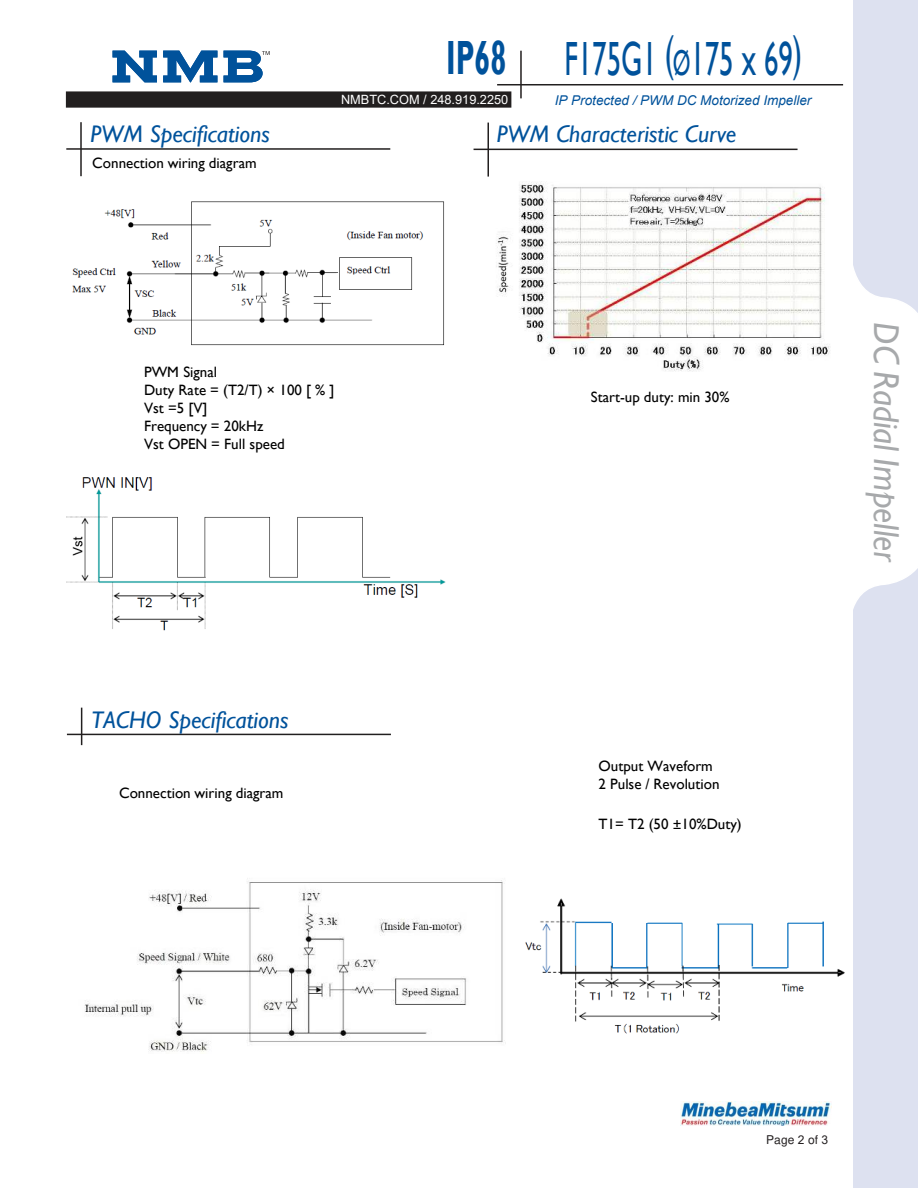
<style>
.page{position:relative;width:918px;height:1188px;background:#fff}
.page>*{position:absolute;margin:0;border:0;box-sizing:border-box;transform-origin:0 0}
.t1{font:48px "Gill Sans";color:#00529b;scale:.6 1}
.t2{font:700 48px "Gill Sans";color:#00529b;scale:.6 1}
.t3{font:italic 36px "Gill Sans";color:#a7a9ab;scale:.95 1}
.t4{font:italic 24px "Gill Sans";color:#00529b}
.t5{font:italic 24px "Gill Sans";color:#00529b}
.t6{font:15px/18px "Gill Sans";color:#000}
.t7{font:italic 13.5px "Arial";color:#00529b}
.t8{font:12.75px "Arial";color:#fff}
.t9{font:12px "Arial";color:#231f20}
.s1{font-style:inherit}
.s2{font-size:36px}
</style>
<div class="page">
<div style="left:67px;top:92px;width:444px;height:15px;background:#221f1f"></div>
<div style="left:66px;top:91px;width:445px;height:17px;border:2px solid #221f1f"></div>
<hr style="left:497px;top:84px;width:346px;height:1px;background:#221f1f">
<hr style="left:520px;top:51px;width:2px;height:47px;background:#221f1f">
<hr style="left:66px;top:148px;width:324px;height:2px;background:#221f1f">
<hr style="left:80px;top:122px;width:2px;height:54px;background:#221f1f">
<svg style="left:112px;top:50px;width:158px;height:32px"></svg>
<div style="left:853px;top:0;width:65px;height:1188px;background:#dde1f0"></div>
<svg style="left:853px;top:266px;width:65px;height:343px"></svg>
<hr style="left:474px;top:149px;width:324px;height:1px;background:#221f1f">
<hr style="left:487px;top:123px;width:2px;height:54px;background:#221f1f">
<hr style="left:67px;top:734px;width:324px;height:1px;background:#221f1f">
<hr style="left:81px;top:708px;width:1px;height:37px;background:#221f1f">
<img style="left:72px;top:201px;width:372px;height:145px">
<img style="left:66px;top:477px;width:380px;height:154px">
<img style="left:525px;top:898px;width:320px;height:136px">
<img style="left:84px;top:878px;width:422px;height:174px">
<img style="left:496px;top:182px;width:334px;height:190px">
<img style="left:680px;top:1101px;width:151px;height:25px">
<h3 class="t4" style="left:91px;top:120px;width:181px"><span class="s1">PWM</span> Specifications</h3>
<p class="t6" style="left:92px;top:154px;width:166px">Connection wiring diagram</p>
<h1 class="t2" style="left:446px;top:29px;width:102px">IP68</h1>
<p class="t8" style="left:341px;top:90px;width:169px">NMBTC.COM / 248.919.2250</p>
<h1 class="t1" style="left:564px;top:31px;width:398px">F175G1 (<span class="s2">Ø</span>175 x 69)</h1>
<p class="t7" style="left:555px;top:92px;width:258px">IP Protected / PWM DC Motorized Impeller</p>
<h3 class="t5" style="left:497px;top:120px;width:241px">PWM Characteristic Curve</h3>
<p class="t6" style="left:144px;top:363px;width:192px">PWM Signal<br>Duty Rate = (T2/T) × 100 [ % ]<br>Vst =5 [V]<br>Frequency = 20kHz<br>Vst OPEN = Full speed</p>
<h3 class="t4" style="left:91px;top:706px;width:199px"><span class="s1">TACHO</span> Specifications</h3>
<p class="t6" style="left:119px;top:784px;width:166px">Connection wiring diagram</p>
<p class="t6" style="left:591px;top:389px;width:140px">Start-up duty: min 30%</p>
<p class="t6" style="left:599px;top:757px;width:122px">Output Waveform<br>2 Pulse / Revolution</p>
<p class="t6" style="left:599px;top:815px;width:145px">T1= T2 (50 ±10%Duty)</p>
<h2 class="t3" style="left:907px;top:322px;width:254px;rotate:90deg">DC Radial Impeller</h2>
<p class="t9" style="left:766px;top:1135px;width:64px">Page <span class="s1">2</span> of 3</p>
</div>
